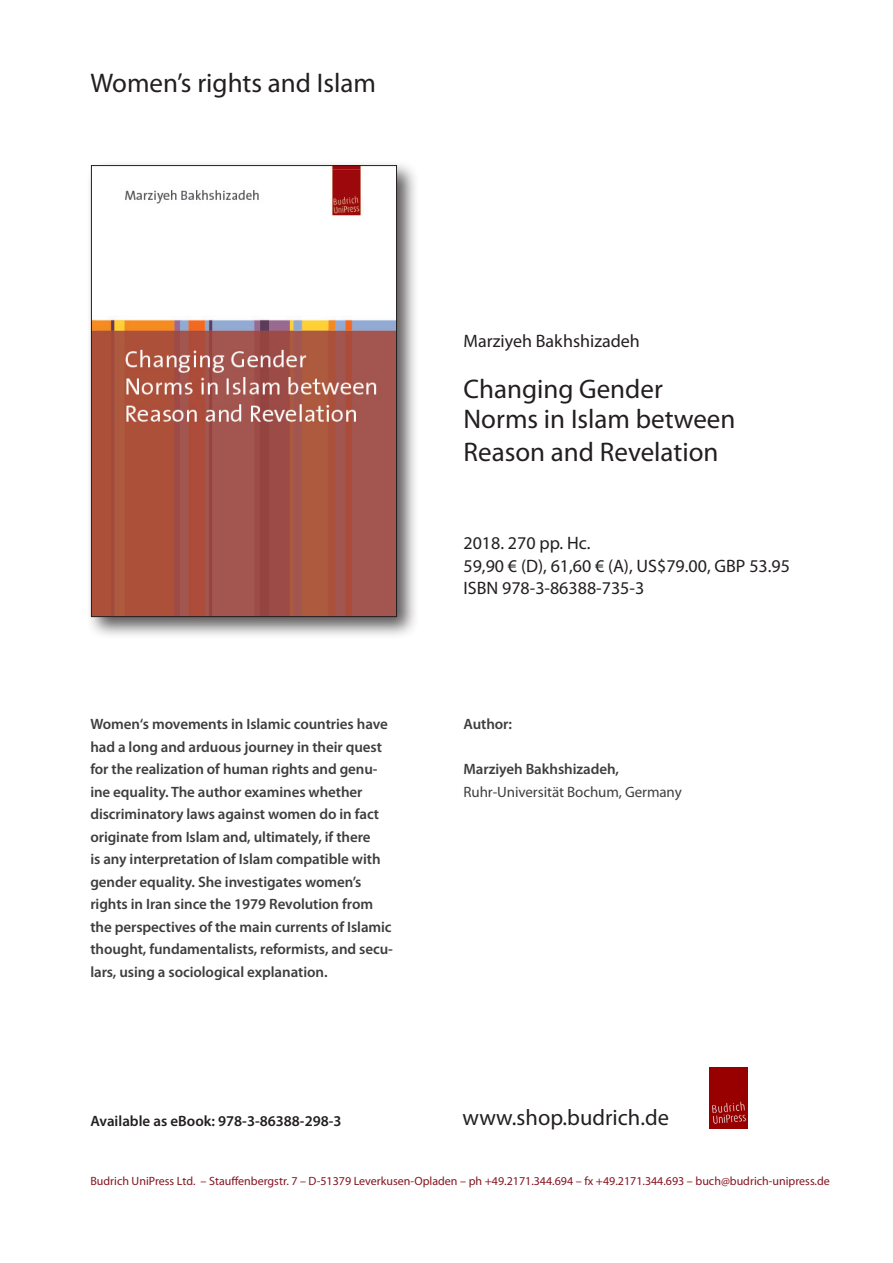
<style>
.page{position:relative;width:893px;height:1263px;background:#fff}
.page>*{position:absolute;margin:0;border:0;box-sizing:border-box;transform-origin:0 0}
.t1{font:27px "Myriad Pro";color:#231f20}
.t2{font:22.5px "Myriad Pro";color:#231f20}
.t3{font:18px "Myriad Pro";color:#231f20}
.t4{font:600 15px/22.5px "Myriad Pro";letter-spacing:-.005em;color:#3e3e3f}
.t5{font:600 15px "Myriad Pro";color:#231f20}
.t6{font:15px "Myriad Pro";letter-spacing:-.005em;color:#3e3e3f}
.t7{font:12px "Myriad Pro";color:#851420}
</style>
<div class="page">
<div style="left:86px;top:160px;width:334px;height:480px;background:#231f20;opacity:.75"></div>
<img style="left:93px;top:167px;width:302px;height:448px">
<div style="left:91px;top:165px;width:306px;height:452px;border:1px solid #231f20"></div>
<img style="left:710px;top:1068px;width:38px;height:61px">
<p class="t1" style="left:90px;top:66px;width:287px">Women’s rights and Islam</p>
<p class="t4" style="left:90px;top:712px;width:304px">Women‘s movements in Islamic countries have had a long and arduous journey in their quest for the realization of human rights and genu&shy;ine equality. The author examines whether discriminatory laws against women do in fact originate from Islam and, ultimately, if there<br>is any interpretation of Islam compatible with gender equality. She investigates women’s rights in Iran since the 1979 Revolution from the perspectives of the main currents of Islamic thought, fundamentalists, reformists, and secu&shy;lars, using a sociological explanation.</p>
<p class="t3" style="left:463px;top:329px;width:178px">Marziyeh Bakhshizadeh</p>
<p class="t1" style="left:463px;top:372px;width:201px">Changing Gender</p>
<p class="t1" style="left:463px;top:402px;width:273px">Norms in Islam between</p>
<p class="t1" style="left:463px;top:435px;width:257px">Reason and Revelation</p>
<p class="t3" style="left:463px;top:532px;width:128px">2018. 270 pp. Hc.</p>
<p class="t3" style="left:463px;top:554px;width:328px">59,90 € (D), 61,60 € (A), US$79.00, GBP 53.95</p>
<p class="t3" style="left:463px;top:577px;width:182px">ISBN 978-3-86388-735-3</p>
<p class="t4" style="left:463px;top:712px;width:50px">Author:</p>
<p class="t4" style="left:463px;top:757px;width:157px">Marziyeh Bakhshizadeh,</p>
<p class="t6" style="left:463px;top:782px;width:220px">Ruhr-Universität Bochum, Germany</p>
<p class="t5" style="left:90px;top:1112px;width:253px">Available as eBook: 978-3-86388-298-3</p>
<p class="t2" style="left:463px;top:1104px;width:208px">www.shop.budrich.de</p>
<p class="t7" style="left:90px;top:1174px;width:741px">Budrich UniPress Ltd. – Stauffenbergstr. 7 – D-51379 Leverkusen-Opladen – ph +49.2171.344.694 – fx +49.2171.344.693 – buch@budrich-unipress.de</p>
</div>
